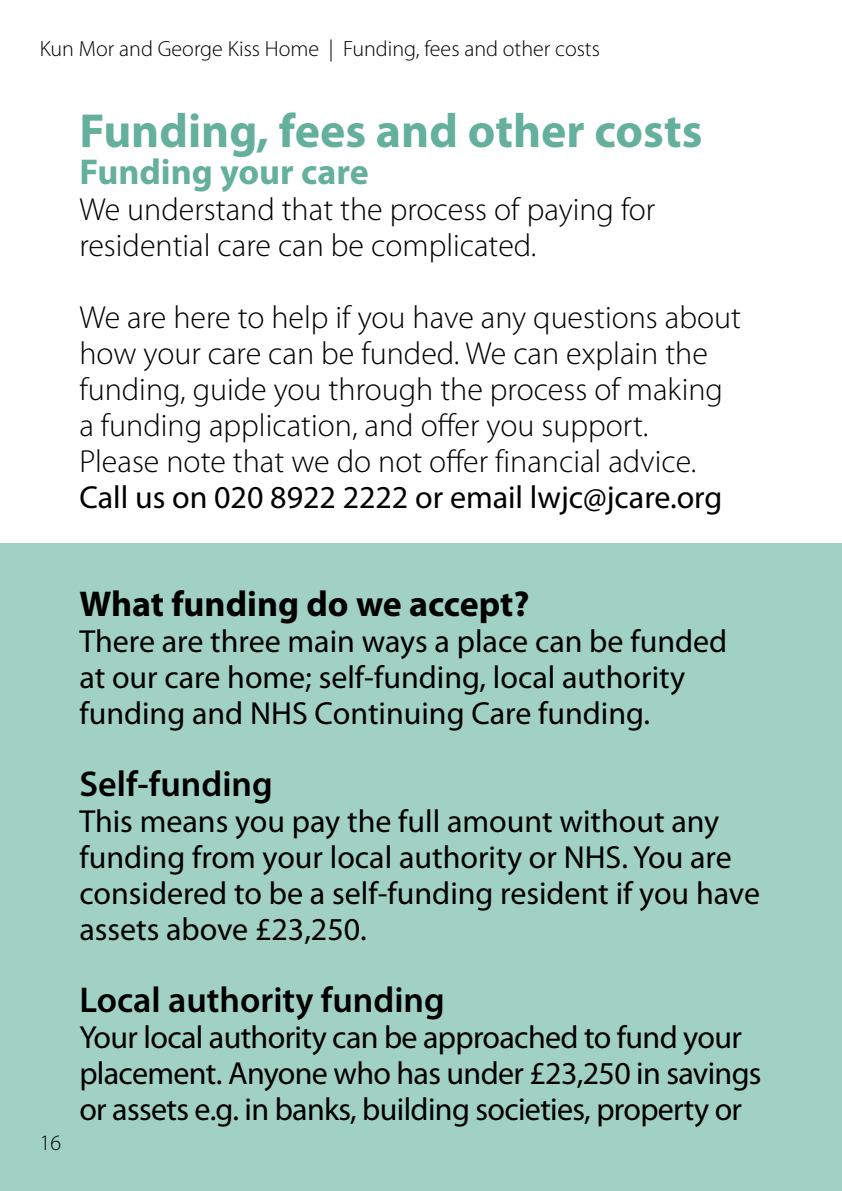
<style>
.page{position:relative;width:842px;height:1191px;background:#fff}
.page>*{position:absolute;margin:0;border:0;box-sizing:border-box;transform-origin:0 0}
.t1{font:700 48px "Myriad Pro";color:#64b09d}
.t2{font:600 36px "Myriad Pro";color:#000}
.t3{font:700 36px "Myriad Pro";color:#000}
.t4{font:700 36px "Myriad Pro";color:#64b09d}
.t5{font:32px/36px "Myriad Pro";color:#000}
.t6{font:300 32px/36px "Myriad Pro";color:#000}
.t7{font:32px/36px "Myriad Pro";letter-spacing:-.02em;color:#000}
.t8{font:300 22px "Myriad Pro";color:#000}
</style>
<div class="page">
<div style="left:0;top:544px;width:842px;height:647px;background:#a0d1c3"></div>
<p class="t8" style="left:40px;top:37px;width:562px">Kun Mor and George Kiss Home | Funding, fees and other costs</p>
<h1 class="t1" style="left:79px;top:103px;width:625px">Funding, fees and other costs</h1>
<p class="t4" style="left:79px;top:151px;width:291px">Funding your care</p>
<p class="t6" style="left:79px;top:192px;width:577px">We understand that the process of paying for residential care can be complicated.</p>
<p class="t6" style="left:79px;top:300px;width:663px">We are here to help if you have any questions about how your care can be funded. We can explain the funding, guide you through the process of making a funding application, and offer you support.<br>Please note that we do not offer financial advice.</p>
<p class="t5" style="left:79px;top:480px;width:644px">Call us on 020 8922 2222 or email lwjc@jcare.org</p>
<p class="t3" style="left:79px;top:583px;width:452px">What funding do we accept?</p>
<p class="t5" style="left:79px;top:624px;width:649px">There are three main ways a place can be funded at our care home; self-funding, local authority funding and NHS Continuing Care funding.</p>
<p class="t2" style="left:79px;top:764px;width:195px">Self-funding</p>
<p class="t5" style="left:79px;top:804px;width:682px">This means you pay the full amount without any funding from your local authority or NHS. You are considered to be a self-funding resident if you have assets above £23,250.</p>
<p class="t8" style="left:40px;top:1130px;width:23px">16</p>
<p class="t2" style="left:79px;top:980px;width:367px">Local authority funding</p>
<p class="t7" style="left:79px;top:1020px;width:684px">Your local authority can be approached to fund your placement. Anyone who has under £23,250 in savings or assets e.g. in banks, building societies, property or</p>
</div>
